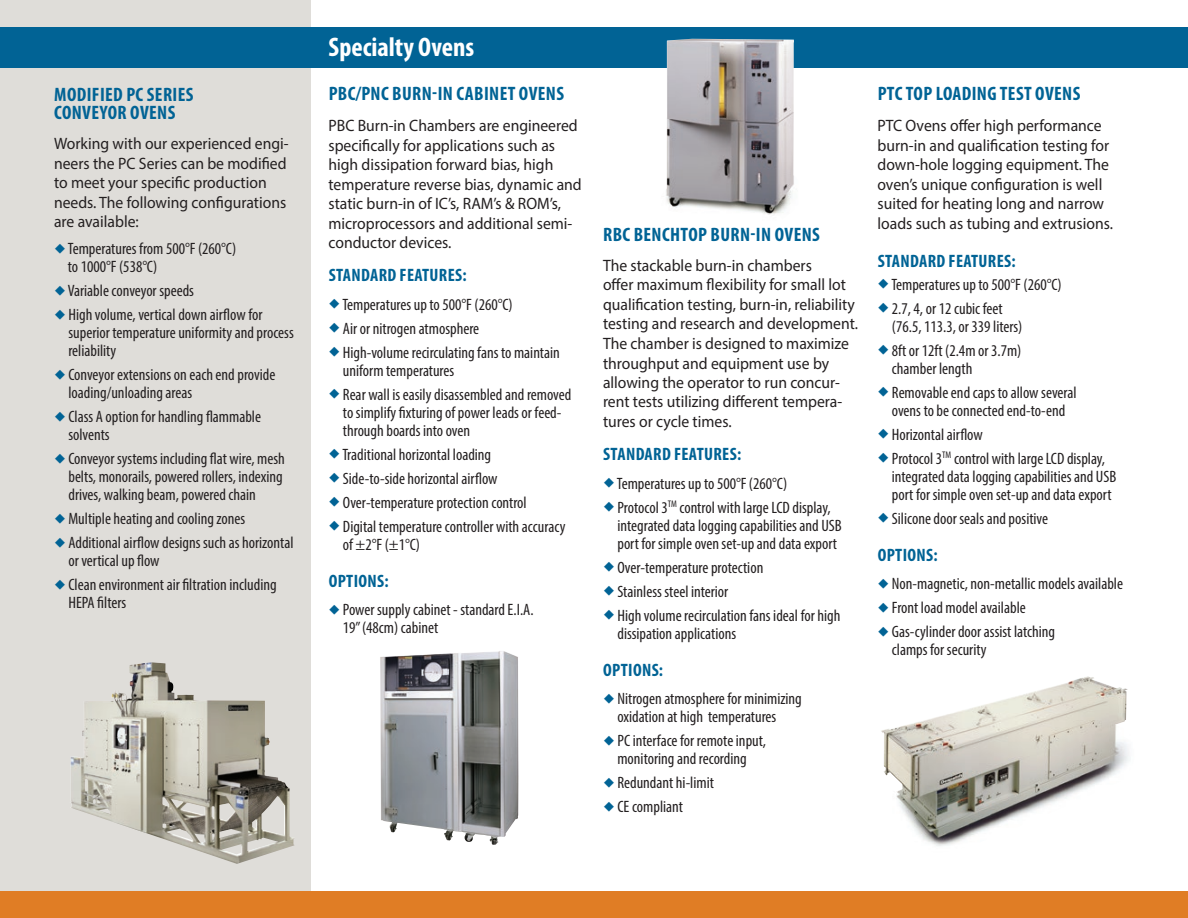
<style>
.page{position:relative;width:1188px;height:918px;background:#fff}
.page>*{position:absolute;margin:0;border:0;box-sizing:border-box;transform-origin:0 0}
.t1{font:700 condensed 27px "Myriad Pro";color:#fff}
.t2{font:700 condensed 19.5px/18px "Myriad Pro";letter-spacing:.02em;color:#016395}
.t3{font:700 condensed 18px "Myriad Pro";letter-spacing:.02em;color:#016395}
.t4{font:condensed 16.5px/18px "Myriad Pro";color:#231f20}
.t5{font:16.5px/19.5px "Myriad Pro";color:#231f20;scale:.95 1}
.s1{color:#016395}
</style>
<div class="page">
<div style="left:0;top:0;width:310px;height:918px;background:#dfddd9"></div>
<div style="left:0;top:27px;width:1188px;height:40px;background:#016395"></div>
<div style="left:0;top:891px;width:1188px;height:27px;background:#e07d25"></div>
<img style="left:71px;top:662px;width:224px;height:202px">
<img style="left:380px;top:651px;width:139px;height:194px">
<img style="left:658px;top:39px;width:150px;height:176px">
<img style="left:881px;top:676px;width:248px;height:170px">
<p class="t2" style="left:54px;top:86px;width:141px">MODIFIED PC SERIES<br>CONVEYOR OVENS</p>
<p class="t5" style="left:54px;top:134px;width:248px">Working with our experienced engi&shy;neers the PC Series can be modified to meet your specific production needs. The following configurations are available:</p>
<p class="t4" style="left:68px;top:240px;width:170px;text-indent:-14px"><span class="s1">◆</span> Temperatures from 500°F (260°C) to 1000°F (538°C)</p>
<p class="t4" style="left:54px;top:282px;width:142px"><span class="s1">◆</span> Variable conveyor speeds</p>
<p class="t4" style="left:68px;top:306px;width:227px;text-indent:-14px"><span class="s1">◆</span> High volume, vertical down airflow for superior temperature uniformity and process reliability</p>
<p class="t4" style="left:68px;top:366px;width:209px;text-indent:-14px"><span class="s1">◆</span> Conveyor extensions on each end provide loading/unloading areas</p>
<p class="t4" style="left:68px;top:408px;width:194px;text-indent:-14px"><span class="s1">◆</span> Class A option for handling flammable solvents</p>
<p class="t4" style="left:68px;top:450px;width:218px;text-indent:-14px"><span class="s1">◆</span> Conveyor systems including flat wire, mesh belts, monorails, powered rollers, indexing drives, walking beam, powered chain</p>
<p class="t4" style="left:54px;top:510px;width:193px"><span class="s1">◆</span> Multiple heating and cooling zones</p>
<p class="t4" style="left:68px;top:534px;width:227px;text-indent:-14px"><span class="s1">◆</span> Additional airflow designs such as horizontal or vertical up flow</p>
<p class="t4" style="left:68px;top:576px;width:210px;text-indent:-14px"><span class="s1">◆</span> Clean environment air filtration including<br>HEPA filters</p>
<h1 class="t1" style="left:328px;top:30px;width:147px">Specialty Ovens</h1>
<p class="t2" style="left:329px;top:84px;width:237px">PBC/PNC BURN-IN CABINET OVENS</p>
<p class="t5" style="left:328px;top:116px;width:268px">PBC Burn-in Chambers are engineered specifically for applications such as high dissipation forward bias, high temperature reverse bias, dynamic and static burn-in of IC’s, RAM’s &amp; ROM’s, microprocessors and additional semi&shy;conductor devices.</p>
<p class="t3" style="left:329px;top:264px;width:140px">STANDARD FEATURES:</p>
<p class="t4" style="left:328px;top:295px;width:186px"><span class="s1">◆</span> Temperatures up to 500°F (260°C)</p>
<p class="t4" style="left:328px;top:319px;width:152px"><span class="s1">◆</span> Air or nitrogen atmosphere</p>
<p class="t4" style="left:343px;top:343px;width:218px;text-indent:-14px"><span class="s1">◆</span> High-volume recirculating fans to maintain uniform temperatures</p>
<p class="t4" style="left:343px;top:385px;width:230px;text-indent:-14px"><span class="s1">◆</span> Rear wall is easily disassembled and removed to simplify fixturing of power leads or feed&shy;through boards into oven</p>
<p class="t4" style="left:328px;top:445px;width:164px"><span class="s1">◆</span> Traditional horizontal loading</p>
<p class="t4" style="left:328px;top:469px;width:171px"><span class="s1">◆</span> Side-to-side horizontal airflow</p>
<p class="t4" style="left:328px;top:493px;width:200px"><span class="s1">◆</span> Over-temperature protection control</p>
<p class="t4" style="left:343px;top:517px;width:224px;text-indent:-14px"><span class="s1">◆</span> Digital temperature controller with accuracy of ±2°F (±1°C)</p>
<p class="t3" style="left:329px;top:570px;width:61px">OPTIONS:</p>
<p class="t4" style="left:343px;top:601px;width:192px;text-indent:-14px"><span class="s1">◆</span> Power supply cabinet - standard E.I.A.<br>19” (48cm) cabinet</p>
<p class="t2" style="left:603px;top:225px;width:218px">RBC BENCHTOP BURN-IN OVENS</p>
<p class="t5" style="left:603px;top:255px;width:270px">The stackable burn-in chambers<br>offer maximum flexibility for small lot qualification testing, burn-in, reliability testing and research and development.<br>The chamber is designed to maximize throughput and equipment use by allowing the operator to run concur&shy;rent tests utilizing different tempera&shy;tures or cycle times.</p>
<p class="t3" style="left:603px;top:443px;width:140px">STANDARD FEATURES:</p>
<p class="t4" style="left:603px;top:474px;width:186px"><span class="s1">◆</span> Temperatures up to 500°F (260°C)</p>
<p class="t4" style="left:617px;top:498px;width:226px;text-indent:-14px"><span class="s1">◆</span> Protocol 3<sup>TM</sup> control with large LCD display, integrated data logging capabilities and USB port for simple oven set-up and data export</p>
<p class="t4" style="left:603px;top:558px;width:162px"><span class="s1">◆</span> Over-temperature protection</p>
<p class="t4" style="left:603px;top:582px;width:127px"><span class="s1">◆</span> Stainless steel interior</p>
<p class="t4" style="left:617px;top:606px;width:224px;text-indent:-14px"><span class="s1">◆</span> High volume recirculation fans ideal for high dissipation applications</p>
<p class="t3" style="left:603px;top:658px;width:61px">OPTIONS:</p>
<p class="t4" style="left:617px;top:689px;width:186px;text-indent:-14px"><span class="s1">◆</span> Nitrogen atmosphere for minimizing oxidation at high temperatures</p>
<p class="t4" style="left:603px;top:731px;width:165px;text-align:center"><span class="s1">◆</span> PC interface for remote input, monitoring and recording</p>
<p class="t4" style="left:603px;top:773px;width:112px"><span class="s1">◆</span> Redundant hi-limit</p>
<p class="t4" style="left:603px;top:797px;width:82px"><span class="s1">◆</span> CE compliant</p>
<p class="t2" style="left:878px;top:84px;width:204px">PTC TOP LOADING TEST OVENS</p>
<p class="t5" style="left:878px;top:116px;width:249px">PTC Ovens offer high performance burn-in and qualification testing for down-hole logging equipment. The oven’s unique configuration is well suited for heating long and narrow loads such as tubing and extrusions.</p>
<p class="t3" style="left:878px;top:250px;width:140px">STANDARD FEATURES:</p>
<p class="t4" style="left:878px;top:275px;width:186px"><span class="s1">◆</span> Temperatures up to 500°F (260°C)</p>
<p class="t4" style="left:892px;top:299px;width:132px;text-indent:-14px"><span class="s1">◆</span> 2.7, 4, or 12 cubic feet (76.5, 113.3, or 339 liters)</p>
<p class="t4" style="left:892px;top:341px;width:131px;text-indent:-14px"><span class="s1">◆</span> 8ft or 12ft (2.4m or 3.7m) chamber length</p>
<p class="t4" style="left:878px;top:383px;width:201px;text-align:center"><span class="s1">◆</span> Removable end caps to allow several ovens to be connected end-to-end</p>
<p class="t4" style="left:878px;top:425px;width:107px"><span class="s1">◆</span> Horizontal airflow</p>
<p class="t4" style="left:892px;top:449px;width:226px;text-indent:-14px"><span class="s1">◆</span> Protocol 3<sup>TM</sup> control with large LCD display, integrated data logging capabilities and USB port for simple oven set-up and data export</p>
<p class="t4" style="left:878px;top:509px;width:172px"><span class="s1">◆</span> Silicone door seals and positive</p>
<p class="t3" style="left:878px;top:543px;width:61px">OPTIONS:</p>
<p class="t4" style="left:878px;top:574px;width:247px"><span class="s1">◆</span> Non-magnetic, non-metallic models available</p>
<p class="t4" style="left:878px;top:598px;width:150px"><span class="s1">◆</span> Front load model available</p>
<p class="t4" style="left:892px;top:622px;width:165px;text-indent:-14px"><span class="s1">◆</span> Gas-cylinder door assist latching clamps for security</p>
</div>
